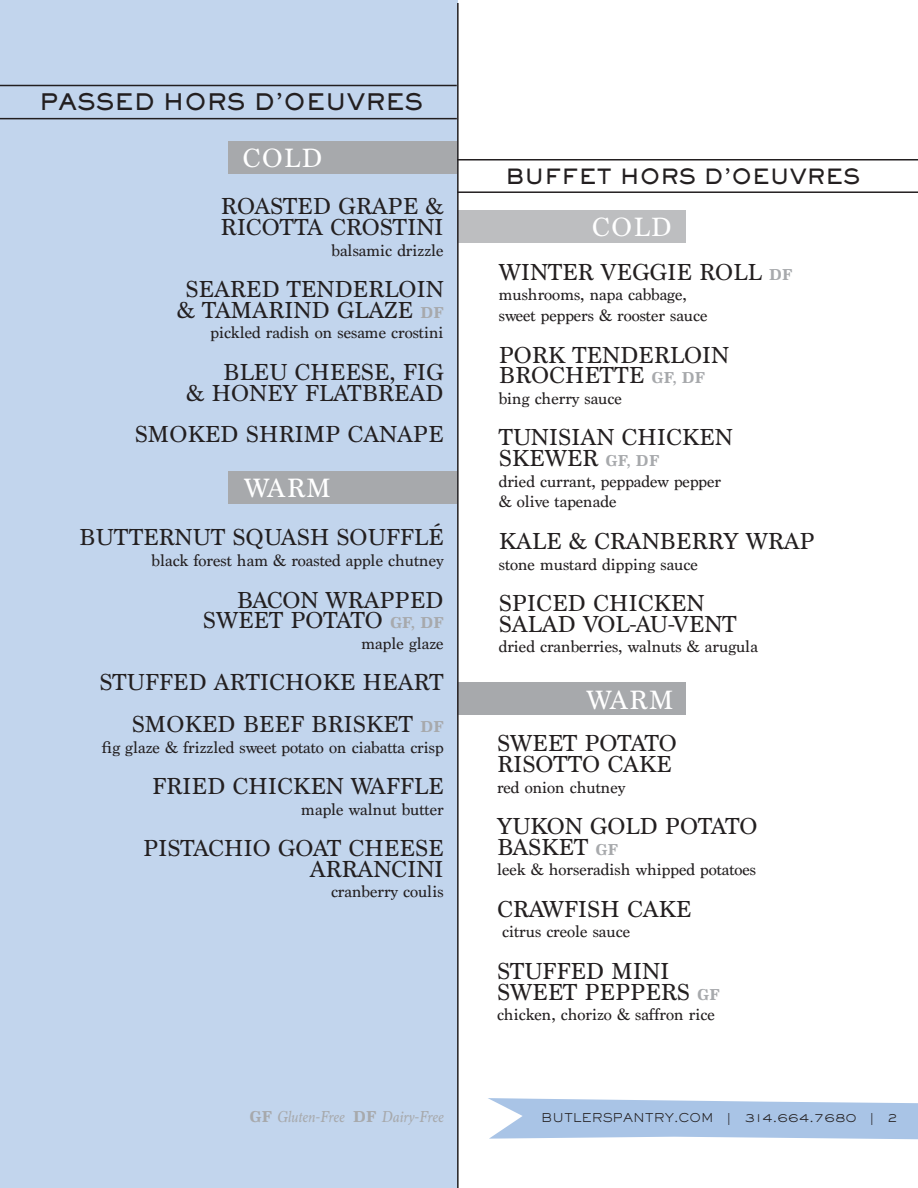
<style>
.page{position:relative;width:918px;height:1188px;background:#fff}
.page>*{position:absolute;margin:0;border:0;box-sizing:border-box;transform-origin:0 0}
.t1{font:27.6px "Marion";letter-spacing:.05em;color:#fff}
.t2{font:24.15px/20.7px "Marion";color:#231f20}
.t3{font:800 22.5px "Sackers Gothic Std";color:#231f20}
.t4{font:800 20.7px "Sackers Gothic Std";color:#231f20}
.t5{font:17.25px/20.7px "Marion";color:#231f20}
.t6{font:italic 16.5px "Marion";color:#a7a9ac}
.t7{font:300 12px "Sackers Gothic Std";color:#231f20}
.s1{font-weight:700;font-size:16.5px;color:#a7a9ac}
.s2{font-weight:700;font-style:normal}
</style>
<div class="page">
<div style="left:0;top:0;width:458px;height:1188px;background:#c2d5ed"></div>
<div style="left:228px;top:141px;width:229px;height:33px;background:#a7a9ac"></div>
<div style="left:457px;top:210px;width:229px;height:33px;background:#bdbec0"></div>
<div style="left:228px;top:471px;width:229px;height:33px;background:#a7a9ac"></div>
<div style="left:457px;top:683px;width:229px;height:32px;background:#a7a9ac"></div>
<svg style="left:488px;top:1098px;width:430px;height:42px;background:#b6cde9"></svg>
<hr style="left:0;top:118px;width:457px;height:1px;background:#231f20">
<hr style="left:457px;top:191px;width:461px;height:2px;background:#231f20">
<hr style="left:0;top:85px;width:457px;height:1px;background:#231f20">
<hr style="left:457px;top:159px;width:461px;height:2px;background:#231f20">
<hr style="left:457px;top:3px;width:2px;height:1185px;background:#231f20">
<p class="t3" style="left:39px;top:87px;width:386px">PASSED HORS D’OEUVRES</p>
<p class="t1" style="left:243px;top:141px;width:81px">COLD</p>
<p class="t2" style="left:221px;top:196px;width:224px">ROASTED GRAPE &amp;<br>RICOTTA CROSTINI</p>
<p class="t5" style="left:332px;top:240px;width:114px">balsamic drizzle</p>
<p class="t2" style="left:177px;top:279px;width:268px;text-align:center">SEARED TENDERLOIN &amp; TAMARIND GLAZE <span class="s1">DF</span></p>
<p class="t5" style="left:210px;top:323px;width:235px">pickled radish on sesame crostini</p>
<p class="t2" style="left:186px;top:362px;width:259px;text-align:right">BLEU CHEESE, FIG<br>&amp; HONEY FLATBREAD</p>
<p class="t2" style="left:135px;top:424px;width:310px">SMOKED SHRIMP CANAPE</p>
<p class="t1" style="left:244px;top:471px;width:88px">WARM</p>
<p class="t2" style="left:79px;top:528px;width:366px">BUTTERNUT SQUASH SOUFFLÉ</p>
<p class="t5" style="left:152px;top:551px;width:294px">black forest ham &amp; roasted apple chutney</p>
<p class="t2" style="left:203px;top:590px;width:242px;text-align:right">BACON WRAPPED<br>SWEET POTATO <span class="s1">GF, DF</span></p>
<p class="t5" style="left:362px;top:633px;width:84px">maple glaze</p>
<p class="t2" style="left:99px;top:662px;width:346px;line-height:41.4px;text-align:right">STUFFED ARTICHOKE HEART<br>SMOKED BEEF BRISKET <span class="s1">DF</span></p>
<p class="t5" style="left:102px;top:737px;width:343px">fig glaze &amp; frizzled sweet potato on ciabatta crisp</p>
<p class="t2" style="left:152px;top:776px;width:293px">FRIED CHICKEN WAFFLE</p>
<p class="t5" style="left:301px;top:799px;width:144px">maple walnut butter</p>
<p class="t2" style="left:143px;top:838px;width:302px;text-align:right">PISTACHIO GOAT CHEESE<br>ARRANCINI</p>
<p class="t5" style="left:331px;top:882px;width:114px">cranberry coulis</p>
<p class="t4" style="left:506px;top:162px;width:356px">BUFFET HORS D’OEUVRES</p>
<p class="t1" style="left:592px;top:211px;width:81px">COLD</p>
<p class="t2" style="left:499px;top:262px;width:295px">WINTER VEGGIE ROLL <span class="s1">DF</span></p>
<p class="t5" style="left:499px;top:285px;width:210px">mushrooms, napa cabbage, sweet peppers &amp; rooster sauce</p>
<p class="t2" style="left:499px;top:345px;width:232px">PORK TENDERLOIN<br>BROCHETTE <span class="s1">GF, DF</span></p>
<p class="t5" style="left:499px;top:388px;width:125px">bing cherry sauce</p>
<p class="t2" style="left:499px;top:428px;width:235px">TUNISIAN CHICKEN<br>SKEWER <span class="s1">GF, DF</span></p>
<p class="t5" style="left:499px;top:471px;width:224px">dried currant, peppadew pepper &amp; olive tapenade</p>
<p class="t2" style="left:499px;top:531px;width:318px">KALE &amp; CRANBERRY WRAP</p>
<p class="t5" style="left:499px;top:554px;width:201px">stone mustard dipping sauce</p>
<p class="t2" style="left:499px;top:593px;width:239px">SPICED CHICKEN<br>SALAD VOL-AU-VENT</p>
<p class="t5" style="left:499px;top:637px;width:261px">dried cranberries, walnuts &amp; arugula</p>
<p class="t1" style="left:587px;top:684px;width:88px">WARM</p>
<p class="t2" style="left:497px;top:733px;width:181px">SWEET POTATO<br>RISOTTO CAKE</p>
<p class="t5" style="left:497px;top:777px;width:130px">red onion chutney</p>
<p class="t2" style="left:497px;top:816px;width:262px">YUKON GOLD POTATO<br>BASKET <span class="s1">GF</span></p>
<p class="t5" style="left:497px;top:860px;width:261px">leek &amp; horseradish whipped potatoes</p>
<p class="t2" style="left:497px;top:899px;width:196px">CRAWFISH CAKE</p>
<p class="t5" style="left:502px;top:922px;width:129px">citrus creole sauce</p>
<p class="t2" style="left:497px;top:961px;width:224px">STUFFED MINI<br>SWEET PEPPERS <span class="s1">GF</span></p>
<p class="t5" style="left:497px;top:1005px;width:219px">chicken, chorizo &amp; saffron rice</p>
<p class="t6" style="left:250px;top:1107px;width:196px"><span class="s2">GF</span> Gluten-Free <span class="s2">DF</span> Dairy-Free</p>
<p class="t7" style="left:542px;top:1110px;width:358px">BUTLERSPANTRY.COM | 314.664.7680 | 2</p>
</div>
